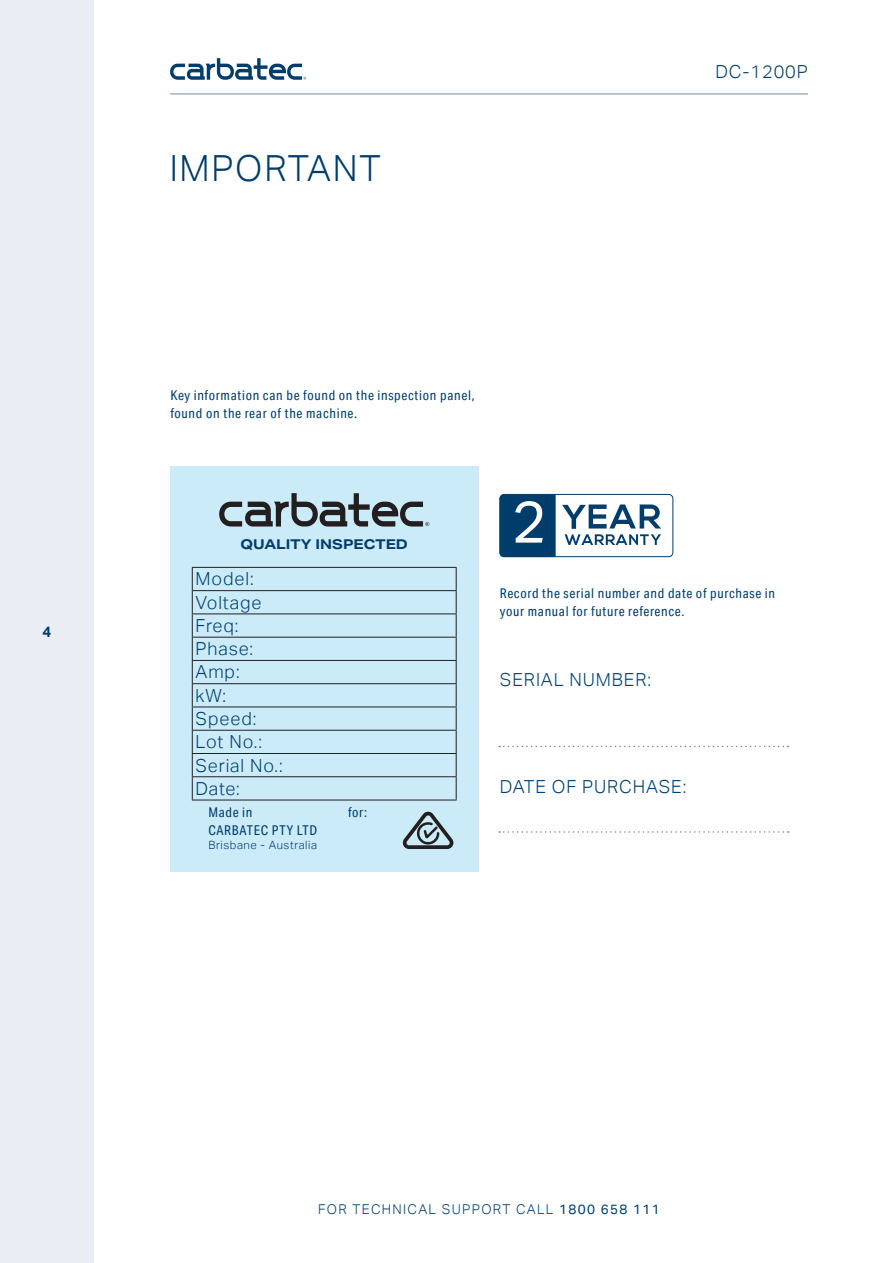
<style>
.page{position:relative;width:893px;height:1263px;background:#fff}
.page>*{position:absolute;margin:0;border:0;box-sizing:border-box;transform-origin:0 0}
.t1{font:58.5px "Aktiv Grotesk";color:#fff}
._01_SECTION_HEAD{font:300 36px "Aktiv Grotesk";letter-spacing:.05em;color:#003d6a}
._03_CAP_BLUE_12PT{font:300 18px "Aktiv Grotesk";letter-spacing:.05em;color:#003d6a}
.t2{font:700 15px "Aktiv Grotesk";color:#003d6a}
._04_ACUMIN_CONDENSED_BLUE{font:13.5px/18px "Aktiv Grotesk Cd";letter-spacing:.05em;color:#003d6a}
.t3{font:300 13.5px "Aktiv Grotesk";letter-spacing:.1em;color:#003d6a}
._00_BODY{font:700 13.5px "Aktiv Grotesk Ex";color:#003d6a}
._04_ACUMIN_CONDENSED_BLUE-2{font:300 11.4px "Aktiv Grotesk";letter-spacing:.05em;color:#003d6a}
.s1{font-weight:400}
</style>
<div class="page">
<div style="left:0;top:0;width:94px;height:1263px;background:#eaeef4"></div>
<hr style="left:170px;top:94px;width:638px;height:1px;background:#738caf">
<svg style="left:170px;top:58px;width:136px;height:22px"></svg>
<svg style="left:499px;top:831px;width:290px;height:2px"></svg>
<svg style="left:499px;top:746px;width:290px;height:1px"></svg>
<div style="left:499px;top:494px;width:174px;height:63px;border:1px solid #003d6a;border-radius:4px"></div>
<div style="left:499px;top:494px;width:57px;height:63px;background:#003d6a"></div>
<svg style="left:562px;top:504px;width:99px;height:41px"></svg>
<div style="left:170px;top:466px;width:308px;height:406px;background:#cbebf8"></div>
<svg style="left:402px;top:811px;width:51px;height:38px"></svg>
<hr style="left:192px;top:567px;width:265px;height:1px;background:#231f20">
<hr style="left:192px;top:590px;width:265px;height:1px;background:#231f20">
<hr style="left:192px;top:613px;width:265px;height:1px;background:#231f20">
<hr style="left:192px;top:637px;width:265px;height:1px;background:#231f20">
<hr style="left:192px;top:660px;width:265px;height:1px;background:#231f20">
<hr style="left:192px;top:683px;width:265px;height:1px;background:#231f20">
<hr style="left:192px;top:706px;width:265px;height:1px;background:#231f20">
<hr style="left:192px;top:730px;width:265px;height:1px;background:#231f20">
<hr style="left:192px;top:753px;width:265px;height:1px;background:#231f20">
<hr style="left:192px;top:776px;width:265px;height:1px;background:#231f20">
<svg style="left:192px;top:568px;width:1px;height:232px"></svg>
<svg style="left:456px;top:568px;width:1px;height:232px"></svg>
<hr style="left:192px;top:800px;width:265px;height:1px;background:#231f20">
<svg style="left:219px;top:493px;width:210px;height:33px"></svg>
<p class="t2" style="left:42px;top:623px;width:10px">4</p>
<p class="_01_SECTION_HEAD" style="left:170px;top:147px;width:212px">IMPORTANT</p>
<h3 class="_03_CAP_BLUE_12PT" style="left:715px;top:61px;width:94px">DC-1200P</h3>
<p class="_04_ACUMIN_CONDENSED_BLUE" style="left:170px;top:386px;width:306px">Key information can be found on the inspection panel, found on the rear of the machine.</p>
<p class="_00_BODY" style="left:241px;top:537px;width:169px">QUALITY INSPECTED</p>
<p class="_03_CAP_BLUE_12PT" style="left:196px;top:569px;width:60px">Model:</p>
<p class="_03_CAP_BLUE_12PT" style="left:196px;top:592px;width:67px">Voltage</p>
<p class="_03_CAP_BLUE_12PT" style="left:196px;top:615px;width:44px">Freq:</p>
<p class="_03_CAP_BLUE_12PT" style="left:196px;top:638px;width:59px">Phase:</p>
<p class="_03_CAP_BLUE_12PT" style="left:196px;top:662px;width:46px">Amp:</p>
<p class="_03_CAP_BLUE_12PT" style="left:196px;top:685px;width:32px">kW:</p>
<p class="_03_CAP_BLUE_12PT" style="left:196px;top:708px;width:62px">Speed:</p>
<p class="_03_CAP_BLUE_12PT" style="left:196px;top:731px;width:68px">Lot No.:</p>
<p class="_03_CAP_BLUE_12PT" style="left:196px;top:755px;width:89px">Serial No.:</p>
<p class="_03_CAP_BLUE_12PT" style="left:196px;top:778px;width:46px">Date:</p>
<p class="_04_ACUMIN_CONDENSED_BLUE" style="left:208px;top:803px;width:46px">Made in</p>
<p class="_04_ACUMIN_CONDENSED_BLUE" style="left:348px;top:803px;width:20px">for:</p>
<p class="_04_ACUMIN_CONDENSED_BLUE" style="left:208px;top:821px;width:110px">CARBATEC PTY LTD</p>
<p class="_04_ACUMIN_CONDENSED_BLUE-2" style="left:208px;top:838px;width:110px">Brisbane - Australia</p>
<p class="t1" style="left:512px;top:488px;width:36px">2</p>
<p class="_04_ACUMIN_CONDENSED_BLUE" style="left:500px;top:584px;width:277px">Record the serial number and date of purchase in your manual for future reference.</p>
<p class="_03_CAP_BLUE_12PT" style="left:500px;top:669px;width:153px">SERIAL NUMBER:</p>
<p class="_03_CAP_BLUE_12PT" style="left:500px;top:777px;width:188px">DATE OF PURCHASE:</p>
<p class="t3" style="left:318px;top:1201px;width:343px">FOR TECHNICAL SUPPORT CALL <span class="s1">1800 658 111</span></p>
</div>
